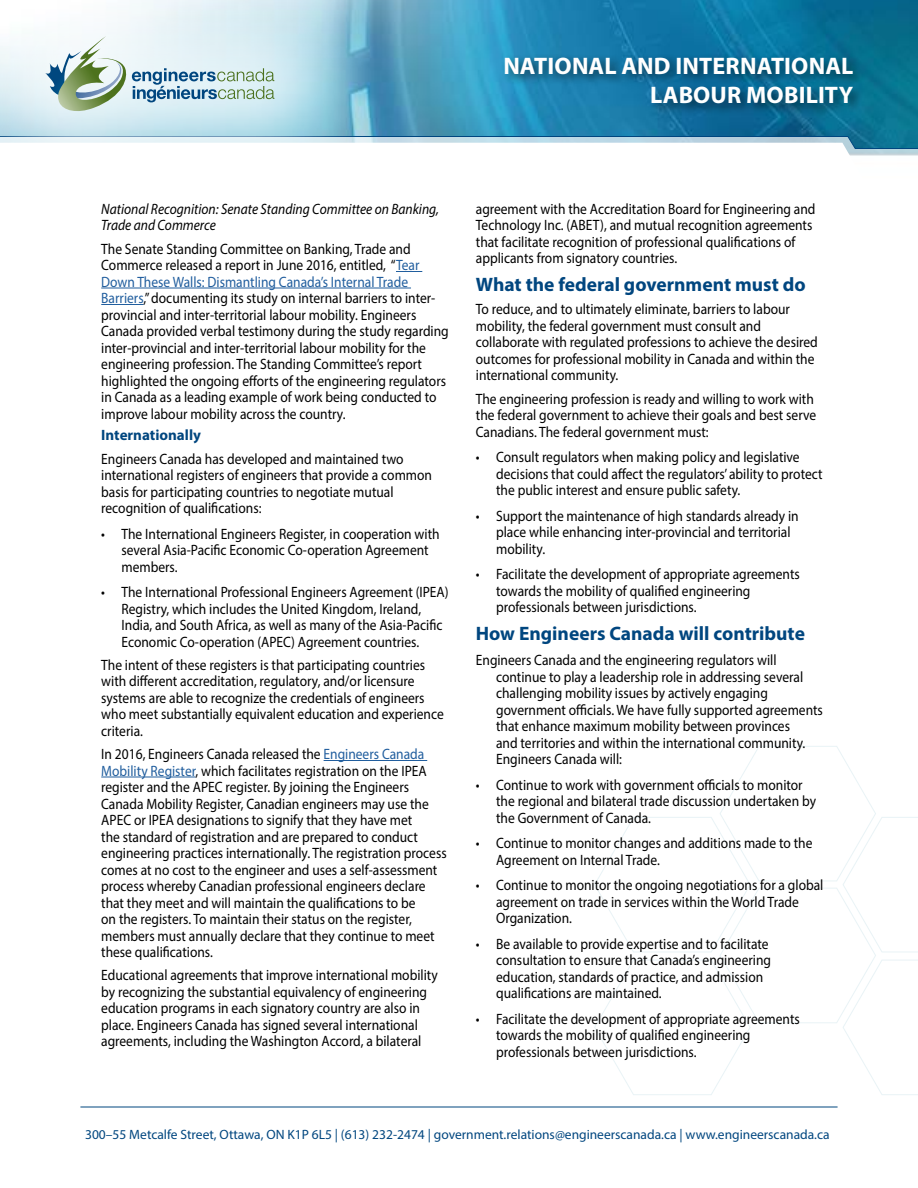
<style>
.page{position:relative;width:918px;height:1188px;background:#fff}
.page>*{position:absolute;margin:0;border:0;box-sizing:border-box;transform-origin:0 0}
.t1{font:700 24px/28.8px "Myriad Pro";letter-spacing:.005em;color:#fff;text-align:right}
.t2{font:700 19.5px "Myriad Pro";color:#00467f}
.t3{font:15px/16.5px "Myriad Pro";color:#000;scale:.9 1}
.t4{font:italic 15px/16.5px "Myriad Pro";color:#000;scale:.9 1}
.t5{font:700 15px "Myriad Pro";color:#00467f}
.t6{font:13.5px "Myriad Pro";color:#00467f}
.s1{color:#215e9e}
</style>
<div class="page">
<img style="left:80px;top:0;width:838px;height:1107px">
<svg style="left:80px;top:176px;width:795px;height:80px"></svg>
<svg style="left:850px;top:235px;width:68px;height:117px"></svg>
<svg style="left:382px;top:136px;width:536px;height:40px"></svg>
<svg style="left:594px;top:745px;width:324px;height:350px"></svg>
<svg style="left:396px;top:271px;width:26px;height:1px"></svg>
<hr style="left:101px;top:288px;width:310px;height:1px;background:#215e9e">
<hr style="left:101px;top:304px;width:43px;height:1px;background:#215e9e">
<hr style="left:324px;top:760px;width:103px;height:1px;background:#215e9e">
<hr style="left:101px;top:777px;width:94px;height:1px;background:#215e9e">
<div style="left:0;top:0;width:382px;height:219px;background:#fff;opacity:.75"></div>
<svg style="left:45px;top:36px;width:229px;height:78px;background:#c4d8d9"></svg>
<hr style="left:80px;top:1107px;width:758px;height:1px;background:#00467f">
<div style="left:502px;top:54px;width:363px;height:62px;background:#000;opacity:.52"></div>
<h1 class="t1" style="left:503px;top:51px;width:351px">NATIONAL AND INTERNATIONAL<br>LABOUR MOBILITY</h1>
<p class="t4" style="left:101px;top:200px;width:377px">National Recognition: Senate Standing Committee on Banking,<br>Trade and Commerce</p>
<p class="t3" style="left:101px;top:240px;width:388px">The Senate Standing Committee on Banking, Trade and Commerce released a report in June 2016, entitled, “<span class="s1">Tear Down These Walls: Dismantling Canada’s Internal Trade Barriers</span>,” documenting its study on internal barriers to inter&shy;provincial and inter-territorial labour mobility. Engineers Canada provided verbal testimony during the study regarding inter-provincial and inter-territorial labour mobility for the engineering profession. The Standing Committee’s report highlighted the ongoing efforts of the engineering regulators in Canada as a leading example of work being conducted to improve labour mobility across the country.</p>
<p class="t5" style="left:101px;top:425px;width:101px">Internationally</p>
<p class="t3" style="left:101px;top:450px;width:369px">Engineers Canada has developed and maintained two international registers of engineers that provide a common basis for participating countries to negotiate mutual recognition of qualifications:</p>
<p class="t3" style="left:122px;top:525px;width:355px;text-indent:-20px">• The International Engineers Register, in cooperation with several Asia-Pacific Economic Co-operation Agreement members.</p>
<p class="t3" style="left:122px;top:583px;width:365px;text-indent:-20px">• The International Professional Engineers Agreement (IPEA)<br>Registry, which includes the United Kingdom, Ireland, India, and South Africa, as well as many of the Asia-Pacific Economic Co-operation (APEC) Agreement countries.</p>
<p class="t3" style="left:101px;top:656px;width:382px">The intent of these registers is that participating countries with different accreditation, regulatory, and/or licensure systems are able to recognize the credentials of engineers who meet substantially equivalent education and experience criteria.</p>
<p class="t3" style="left:101px;top:745px;width:385px">In 2016, Engineers Canada released the <span class="s1">Engineers Canada Mobility Register</span>, which facilitates registration on the IPEA register and the APEC register. By joining the Engineers Canada Mobility Register, Canadian engineers may use the APEC or IPEA designations to signify that they have met<br>the standard of registration and are prepared to conduct engineering practices internationally. The registration process comes at no cost to the engineer and uses a self-assessment process whereby Canadian professional engineers declare that they meet and will maintain the qualifications to be<br>on the registers. To maintain their status on the register, members must annually declare that they continue to meet these qualifications.</p>
<p class="t3" style="left:101px;top:967px;width:376px">Educational agreements that improve international mobility by recognizing the substantial equivalency of engineering education programs in each signatory country are also in place. Engineers Canada has signed several international agreements, including the Washington Accord, a bilateral</p>
<p class="t3" style="left:476px;top:200px;width:379px">agreement with the Accreditation Board for Engineering and Technology Inc. (ABET), and mutual recognition agreements that facilitate recognition of professional qualifications of applicants from signatory countries.</p>
<h2 class="t2" style="left:476px;top:272px;width:331px">What the federal government must do</h2>
<p class="t3" style="left:476px;top:301px;width:381px">To reduce, and to ultimately eliminate, barriers to labour mobility, the federal government must consult and collaborate with regulated professions to achieve the desired outcomes for professional mobility in Canada and within the international community.</p>
<p class="t3" style="left:476px;top:390px;width:380px">The engineering profession is ready and willing to work with the federal government to achieve their goals and best serve<br>Canadians. The federal government must:</p>
<p class="t3" style="left:496px;top:448px;width:364px;text-indent:-20px">• Consult regulators when making policy and legislative decisions that could affect the regulators’ ability to protect the public interest and ensure public safety.</p>
<p class="t3" style="left:496px;top:507px;width:338px;text-indent:-20px">• Support the maintenance of high standards already in place while enhancing inter-provincial and territorial mobility.</p>
<p class="t3" style="left:496px;top:565px;width:339px;text-indent:-20px">• Facilitate the development of appropriate agreements towards the mobility of qualified engineering professionals between jurisdictions.</p>
<h2 class="t2" style="left:476px;top:620px;width:331px">How Engineers Canada will contribute</h2>
<p class="t3" style="left:496px;top:652px;width:365px;text-indent:-20px">Engineers Canada and the engineering regulators will continue to play a leadership role in addressing several challenging mobility issues by actively engaging government officials. We have fully supported agreements that enhance maximum mobility between provinces<br>and territories and within the international community.<br>Engineers Canada will:</p>
<p class="t3" style="left:496px;top:776px;width:357px;text-indent:-20px">• Continue to work with government officials to monitor the regional and bilateral trade discussion undertaken by the Government of Canada.</p>
<p class="t3" style="left:496px;top:835px;width:353px;text-indent:-20px">• Continue to monitor changes and additions made to the<br>Agreement on Internal Trade.</p>
<p class="t3" style="left:496px;top:877px;width:365px;text-indent:-20px">• Continue to monitor the ongoing negotiations for a global agreement on trade in services within the World Trade<br>Organization.</p>
<p class="t3" style="left:496px;top:935px;width:307px;text-indent:-20px">• Be available to provide expertise and to facilitate consultation to ensure that Canada’s engineering education, standards of practice, and admission qualifications are maintained.</p>
<p class="t3" style="left:496px;top:1010px;width:339px;text-indent:-20px">• Facilitate the development of appropriate agreements towards the mobility of qualified engineering professionals between jurisdictions.</p>
<p class="t6" style="left:85px;top:1126px;width:746px">300–55 Metcalfe Street, Ottawa, ON K1P 6L5 | (613) 232-2474 | government.relations@engineerscanada.ca | www.engineerscanada.ca</p>
</div>
